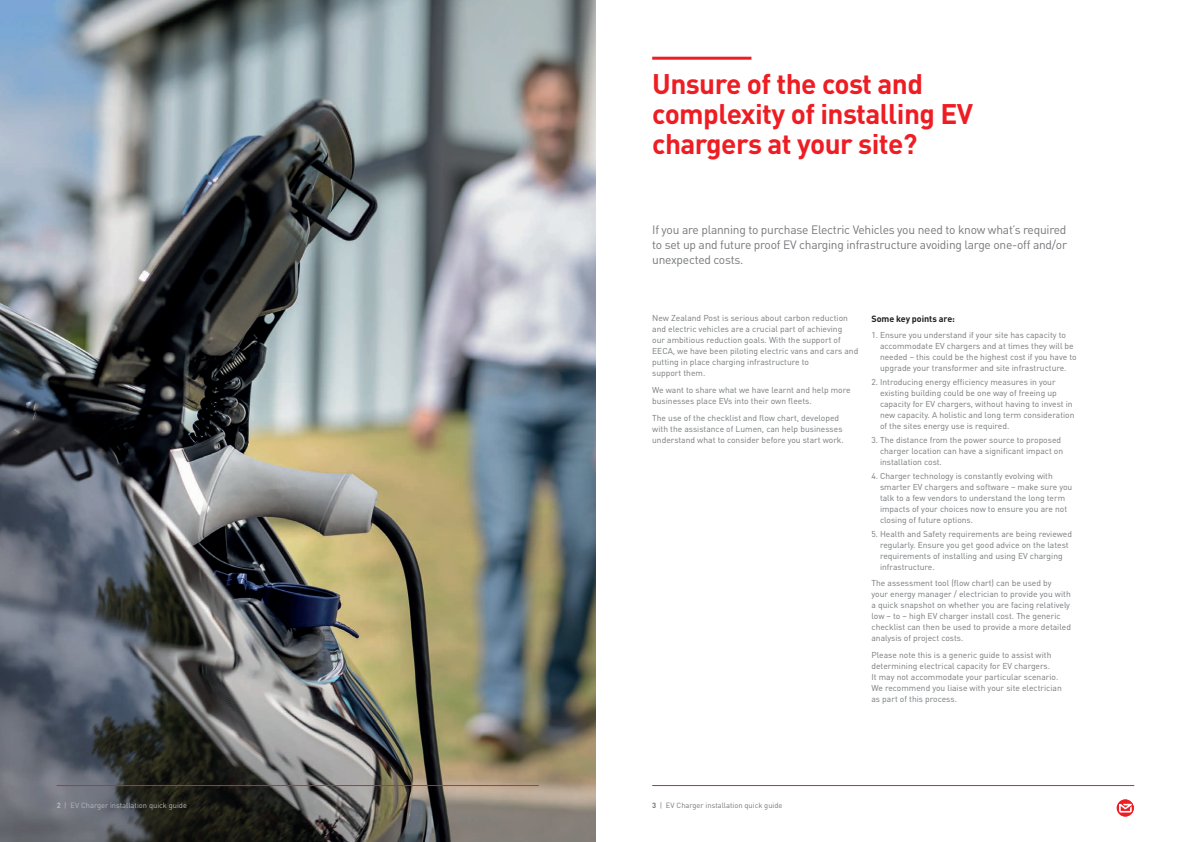
<style>
.page{position:relative;width:1191px;height:842px;background:#fff}
.page>*{position:absolute;margin:0;border:0;box-sizing:border-box;transform-origin:0 0}
.t1{font:700 28px/30px "DIN Pro";letter-spacing:-.02em;color:#ee1d23}
.t2{font:12px/15px "DIN Pro";letter-spacing:-.02em;color:#76787b;text-align:justify}
.t3{font:700 9px "DIN Pro";letter-spacing:-.01em;color:#231f20}
.t4{font:8.5px/11px "DIN Pro";color:#76787b}
.t5{font:7.5px "DIN Pro";color:#b7b8bb}
.t6{font:7.5px "DIN Pro";color:#76787b}
.s1{font-weight:700}
</style>
<div class="page">
<hr style="left:652px;top:57px;width:99px;height:3px;background:#ee1d23">
<img style="left:0;top:0;width:595px;height:842px">
<hr style="left:57px;top:785px;width:482px;height:1px;background:#ee1d23">
<hr style="left:652px;top:785px;width:482px;height:1px;background:#ee1d23">
<svg style="left:1116px;top:799px;width:17px;height:17px"></svg>
<svg style="left:1119px;top:804px;width:13px;height:8px"></svg>
<h1 class="t1" style="left:652px;top:65px;width:322px">Unsure of the cost and complexity of installing EV chargers at your site?</h1>
<h2 class="t2" style="left:652px;top:221px;width:416px">If you are planning to purchase Electric Vehicles you need to know what’s required to set up and future proof EV charging infrastructure avoiding large one-off and/or unexpected costs.</h2>
<p class="t4" style="left:652px;top:312px;width:208px">New Zealand Post is serious about carbon reduction and electric vehicles are a crucial part of achieving<br>our ambitious reduction goals. With the support of EECA, we have been piloting electric vans and cars and putting in place charging infrastructure to<br>support them.</p>
<p class="t4" style="left:652px;top:383px;width:200px">We want to share what we have learnt and help more businesses place EVs into their own fleets.</p>
<p class="t4" style="left:652px;top:411px;width:193px">The use of the checklist and flow chart, developed with the assistance of Lumen, can help businesses understand what to consider before you start work.</p>
<p class="t3" style="left:871px;top:311px;width:85px">Some key points are:</p>
<p class="t4" style="left:880px;top:329px;width:198px;text-indent:-8px">1. Ensure you understand if your site has capacity to accommodate EV chargers and at times they will be needed – this could be the highest cost if you have to upgrade your transformer and site infrastructure.</p>
<p class="t4" style="left:880px;top:376px;width:196px;text-indent:-8px">2. Introducing energy efficiency measures in your existing building could be one way of freeing up capacity for EV chargers, without having to invest in new capacity. A holistic and long term consideration of the sites energy use is required.</p>
<p class="t4" style="left:880px;top:433px;width:185px;text-indent:-8px">3. The distance from the power source to proposed charger location can have a significant impact on installation cost.</p>
<p class="t4" style="left:880px;top:469px;width:194px;text-indent:-8px">4. Charger technology is constantly evolving with smarter EV chargers and software – make sure you talk to a few vendors to understand the long term impacts of your choices now to ensure you are not closing of future options.</p>
<p class="t4" style="left:880px;top:527px;width:193px;text-indent:-8px">5. Health and Safety requirements are being reviewed regularly. Ensure you get good advice on the latest requirements of installing and using EV charging infrastructure.</p>
<p class="t4" style="left:871px;top:577px;width:201px">The assessment tool (flow chart) can be used by<br>your energy manager / electrician to provide you with a quick snapshot on whether you are facing relatively low – to – high EV charger install cost. The generic checklist can then be used to provide a more detailed analysis of project costs.</p>
<p class="t4" style="left:871px;top:648px;width:192px">Please note this is a generic guide to assist with determining electrical capacity for EV chargers.<br>It may not accommodate your particular scenario.<br>We recommend you liaise with your site electrician as part of this process.</p>
<p class="t5" style="left:57px;top:799px;width:132px"><span class="s1">2</span> | EV Charger installation quick guide</p>
<p class="t6" style="left:652px;top:799px;width:132px"><span class="s1">3</span> | EV Charger installation quick guide</p>
</div>
